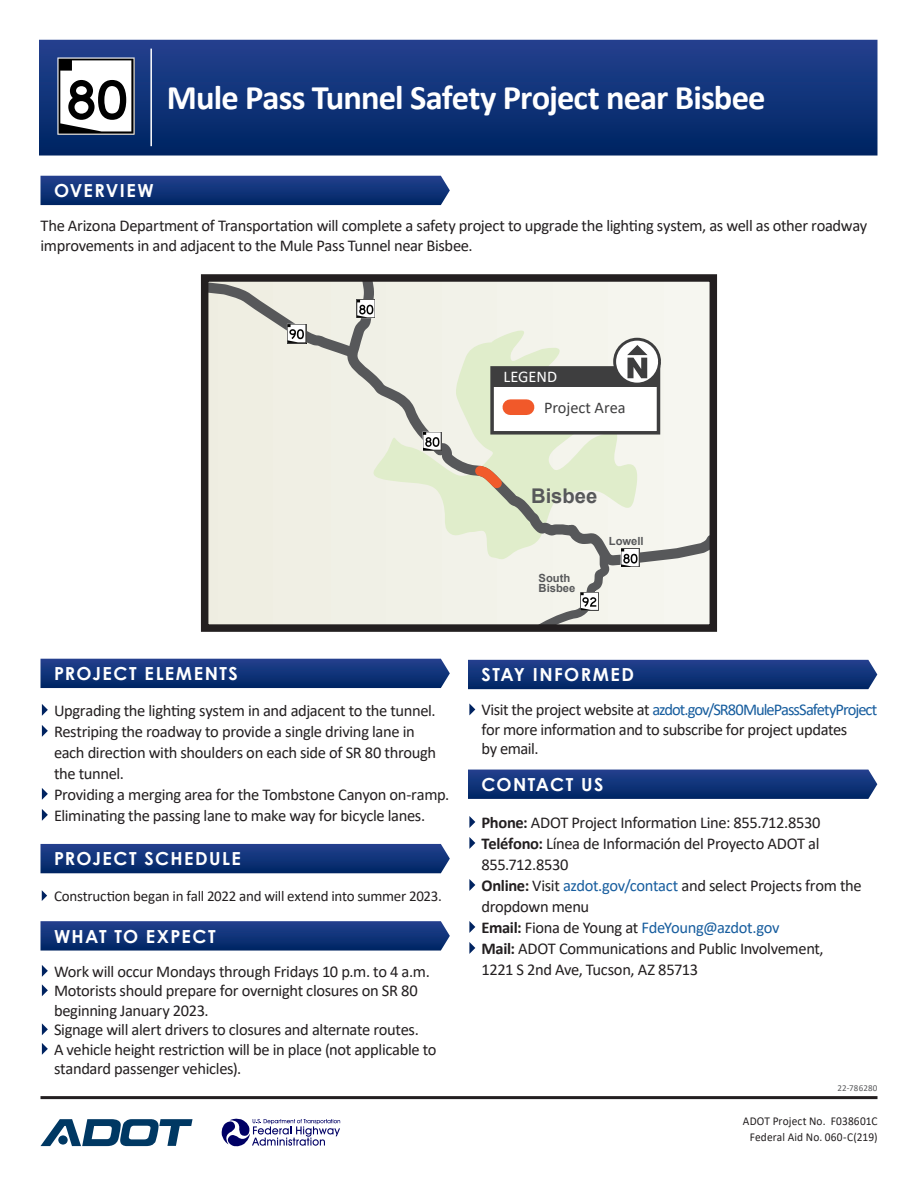
<style>
.page{position:relative;width:918px;height:1188px;background:#fff}
.page>*{position:absolute;margin:0;border:0;box-sizing:border-box;transform-origin:0 0}
.headline{font:700 34.5px "Calibri";letter-spacing:-.025em;color:#fff}
.t1{font:700 20.25px "Arial";color:#57585a}
.section_header{font:700 18px "Century Gothic";letter-spacing:.08em;color:#fff}
.section_text{font:16.5px/19.5px "Calibri";letter-spacing:-.025em;color:#231f20}
.t2{font:16.5px "Calibri";letter-spacing:-.025em;color:#175d9e}
.t3{font:16.35px "Calibri";color:#3e3e3f}
.t4{font:16.35px "Calibri";color:#fff}
.t5{font:15px "Calibri";letter-spacing:-.02em;color:#231f20}
.project_numbers{font:12px "Calibri";letter-spacing:.01em;color:#231f20;scale:.95 1}
.t6{font:700 11.25px/9.1px "Arial";color:#57585a}
.t7{font:9px "Calibri";letter-spacing:.02em;color:#57585a}
.s1{color:#175d9e}
.s2{font-weight:700}
.s3{font-weight:700;color:#231f20}
.s4{color:#231f20}
</style>
<div class="page">
<div style="left:40px;top:40px;width:837px;height:115px;background:linear-gradient(to bottom,#24418f,#002562)"></div>
<hr style="left:40px;top:1096px;width:838px;height:3px;background:#231f20">
<hr style="left:150px;top:49px;width:2px;height:97px;background:#fff">
<svg style="left:40px;top:1119px;width:153px;height:27px"></svg>
<svg style="left:57px;top:58px;width:78px;height:77px"></svg>
<svg style="left:40px;top:176px;width:410px;height:29px;background:#13357a"></svg>
<svg style="left:221px;top:1118px;width:119px;height:29px"></svg>
<svg style="left:200px;top:274px;width:518px;height:358px;background:#d7d7cd"></svg>
<svg style="left:40px;top:659px;width:410px;height:29px;background:#13357a"></svg>
<svg style="left:40px;top:844px;width:410px;height:29px;background:#14357b"></svg>
<svg style="left:40px;top:921px;width:410px;height:30px;background:#193a7d"></svg>
<svg style="left:468px;top:660px;width:409px;height:29px;background:#13357a"></svg>
<svg style="left:468px;top:770px;width:409px;height:29px;background:#13357a"></svg>
<p class="headline" style="left:167px;top:73px;width:600px">Mule Pass Tunnel Safety Project near Bisbee</p>
<p class="section_header" style="left:54px;top:177px;width:101px">OVERVIEW</p>
<p class="section_text" style="left:40px;top:216px;width:828px">The Arizona Department of Transportation will complete a safety project to upgrade the lighting system, as well as other roadway improvements in and adjacent to the Mule Pass Tunnel near Bisbee.</p>
<p class="t4" style="left:504px;top:365px;width:55px">LEGEND</p>
<p class="t3" style="left:544px;top:396px;width:83px">Project Area</p>
<p class="section_header" style="left:54px;top:660px;width:186px">PROJECT ELEMENTS</p>
<p class="section_text" style="left:54px;top:700px;width:383px">Upgrading the lighting system in and adjacent to the tunnel.</p>
<p class="section_text" style="left:54px;top:720px;width:384px;line-height:21px">Restriping the roadway to provide a single driving lane in each direction with shoulders on each side of SR 80 through the tunnel.</p>
<p class="section_text" style="left:54px;top:784px;width:397px">Providing a merging area for the Tombstone Canyon on-ramp.</p>
<p class="section_text" style="left:54px;top:805px;width:373px">Eliminating the passing lane to make way for bicycle lanes.</p>
<p class="section_header" style="left:54px;top:845px;width:188px">PROJECT SCHEDULE</p>
<p class="t5" style="left:54px;top:886px;width:389px">Construction began in fall 2022 and will extend into summer 2023.</p>
<p class="section_header" style="left:54px;top:922px;width:163px">WHAT TO EXPECT</p>
<p class="section_text" style="left:54px;top:961px;width:377px">Work will occur Mondays through Fridays 10 p.m. to 4 a.m.</p>
<p class="section_text" style="left:54px;top:981px;width:365px">Motorists should prepare for overnight closures on SR 80 beginning January 2023.</p>
<p class="section_text" style="left:54px;top:1020px;width:366px">Signage will alert drivers to closures and alternate routes.</p>
<p class="section_text" style="left:54px;top:1039px;width:384px">A vehicle height restriction will be in place (not applicable to standard passenger vehicles).</p>
<p class="t1" style="left:531px;top:482px;width:68px">Bisbee</p>
<p class="t6" style="left:539px;top:574px;width:38px">South<br>Bisbee</p>
<p class="t6" style="left:609px;top:536px;width:36px">Lowell</p>
<p class="section_header" style="left:482px;top:661px;width:154px">STAY INFORMED</p>
<p class="section_text" style="left:482px;top:700px;width:398px">Visit the project website at <span class="s1">azdot.gov/SR80MulePassSafetyProject </span>for more information and to subscribe for project updates<br>by email.</p>
<p class="section_header" style="left:482px;top:771px;width:123px">CONTACT US</p>
<p class="section_text" style="left:482px;top:812px;width:341px"><span class="s2">Phone:</span> ADOT Project Information Line: 855.712.8530</p>
<p class="section_text" style="left:482px;top:833px;width:340px;line-height:21px"><span class="s2">Teléfono:</span> Línea de Información del Proyecto ADOT al<br>855.712.8530</p>
<p class="section_text" style="left:482px;top:875px;width:382px;line-height:21px"><span class="s2">Online:</span> Visit <span class="s1">azdot.gov/contact</span> and select Projects from the dropdown menu</p>
<p class="t2" style="left:482px;top:916px;width:300px"><span class="s3">Email:</span> <span class="s4">Fiona de Young at</span> FdeYoung@azdot.gov</p>
<p class="section_text" style="left:482px;top:938px;width:344px;line-height:21px"><span class="s2">Mail:</span> ADOT Communications and Public Involvement,<br>1221 S 2nd Ave, Tucson, AZ 85713</p>
<p class="t7" style="left:837px;top:1082px;width:42px">22-786280</p>
<p class="project_numbers" style="left:743px;top:1112px;width:143px">ADOT Project No. F038601C</p>
<p class="project_numbers" style="left:750px;top:1129px;width:136px">Federal Aid No. 060-C(219)</p>
</div>
